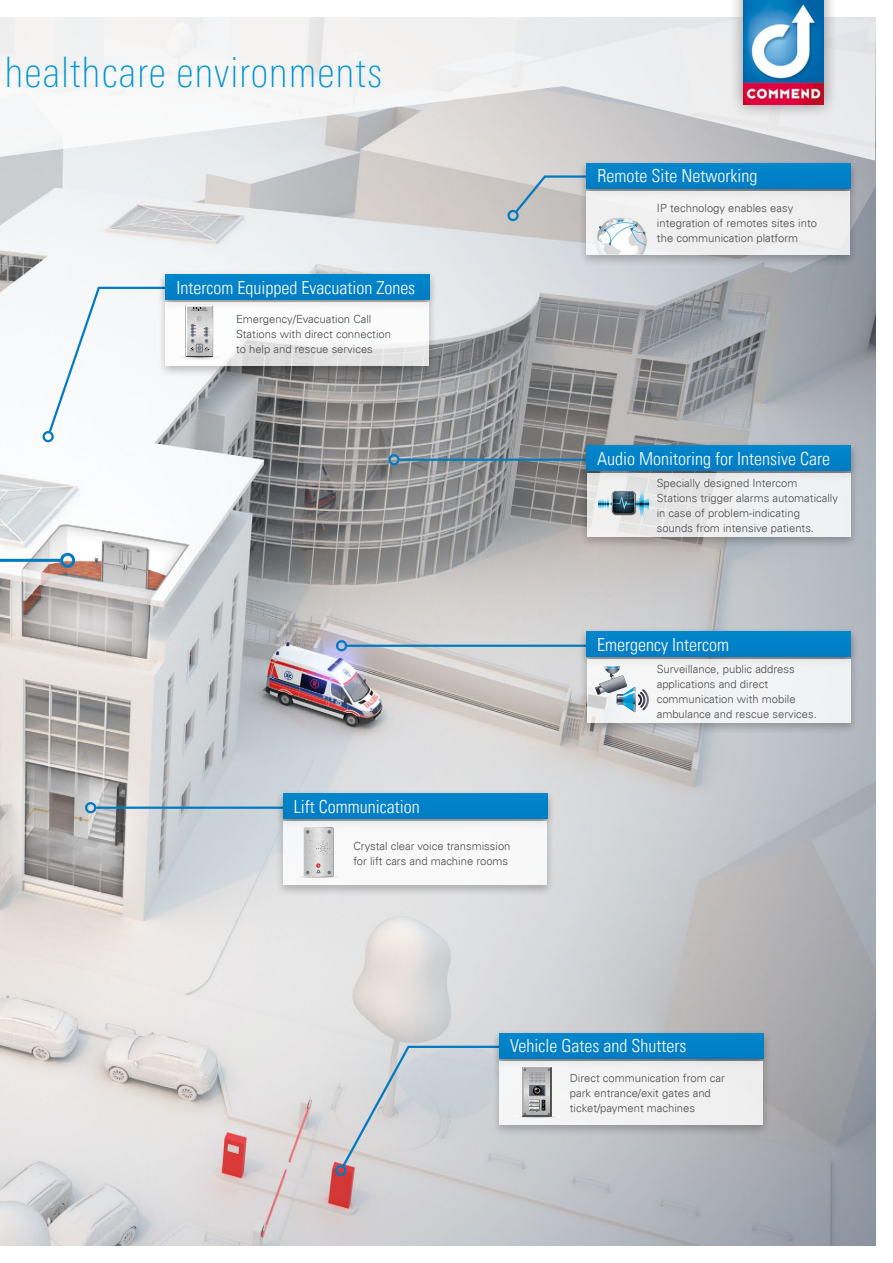
<style>
.page{position:relative;width:893px;height:1263px;background:#fff}
.page>*{position:absolute;margin:0;border:0;box-sizing:border-box;transform-origin:0 0}
.t1{font:100 condensed 42px "Univers Next Pro";letter-spacing:.015em;color:#0095d2}
.t2{font:18px "Univers Com 47 Light Cond";color:#fff}
.t3{font:300 11.25px/15px "Univers Com 45";color:#4b4b4d}
</style>
<div class="page">
<img style="left:0;top:267px;width:876px;height:979px">
<div style="left:335px;top:1165px;width:11px;height:11px;border:2px solid #007bc2;border-radius:50%"></div>
<hr style="left:0;top:559px;width:62px;height:3px;background:#007bc2">
<div style="left:60px;top:553px;width:15px;height:15px;border:3px solid #007bc2;border-radius:50%"></div>
<hr style="left:346px;top:645px;width:426px;height:2px;background:#007bc2">
<div style="left:336px;top:640px;width:11px;height:11px;border:2px solid #007bc2;border-radius:50%"></div>
<svg style="left:0;top:17px;width:876px;height:250px;fill:#ecedef"></svg>
<div style="left:729px;top:0;width:109px;height:119px;background:#000;opacity:.4"></div>
<img style="left:743px;top:0;width:81px;height:105px">
<div style="left:491px;top:1029px;width:281px;height:42px;background:#000;opacity:.4"></div>
<div style="left:500px;top:1033px;width:263px;height:25px;background:#0082c7"></div>
<div style="left:578px;top:159px;width:281px;height:42px;background:#000;opacity:.4"></div>
<div style="left:587px;top:163px;width:263px;height:25px;background:#0082c7"></div>
<div style="left:491px;top:1057px;width:281px;height:80px;background:#000;opacity:.3"></div>
<div style="left:500px;top:1061px;width:263px;height:63px;background:#f2f1f2"></div>
<div style="left:578px;top:187px;width:281px;height:80px;background:#000;opacity:.3"></div>
<div style="left:587px;top:191px;width:263px;height:63px;background:#f0eff0"></div>
<div style="left:579px;top:627px;width:280px;height:42px;background:#000;opacity:.4"></div>
<div style="left:587px;top:631px;width:263px;height:26px;background:#0081c7"></div>
<div style="left:579px;top:655px;width:280px;height:80px;background:#000;opacity:.3"></div>
<div style="left:587px;top:659px;width:263px;height:63px;background:#f2f3f4"></div>
<div style="left:43px;top:431px;width:11px;height:11px;border:2px solid #007bc2;border-radius:50%"></div>
<div style="left:157px;top:270px;width:281px;height:42px;background:#000;opacity:.4"></div>
<div style="left:166px;top:274px;width:263px;height:26px;background:#0082c7"></div>
<div style="left:157px;top:298px;width:281px;height:80px;background:#000;opacity:.3"></div>
<svg style="left:224px;top:302px;width:205px;height:64px"></svg>
<hr style="left:398px;top:459px;width:374px;height:2px;background:#007bc2">
<div style="left:388px;top:454px;width:12px;height:11px;border:2px solid #007bc2;border-radius:50%"></div>
<div style="left:579px;top:441px;width:280px;height:42px;background:#000;opacity:.4"></div>
<div style="left:587px;top:445px;width:263px;height:26px;background:#0081c7"></div>
<div style="left:579px;top:469px;width:280px;height:80px;background:#000;opacity:.3"></div>
<div style="left:587px;top:473px;width:263px;height:63px;background:linear-gradient(to right,#e8e7e6,#f0f2f4)"></div>
<hr style="left:95px;top:806px;width:373px;height:3px;background:#007bc2">
<div style="left:85px;top:802px;width:11px;height:11px;border:2px solid #007bc2;border-radius:50%"></div>
<div style="left:275px;top:789px;width:280px;height:42px;background:#000;opacity:.4"></div>
<div style="left:283px;top:793px;width:264px;height:26px;background:#0081c7"></div>
<div style="left:275px;top:817px;width:280px;height:80px;background:#000;opacity:.3"></div>
<div style="left:283px;top:821px;width:264px;height:63px;background:#f8f9f9"></div>
<svg style="left:301px;top:827px;width:36px;height:51px"></svg>
<svg style="left:340px;top:1044px;width:221px;height:126px;background:#c4ccd3"></svg>
<svg style="left:598px;top:489px;width:51px;height:30px"></svg>
<svg style="left:595px;top:666px;width:54px;height:46px"></svg>
<svg style="left:513px;top:174px;width:134px;height:80px"></svg>
<svg style="left:47px;top:286px;width:177px;height:149px"></svg>
<h1 class="t1" style="left:5px;top:48px;width:379px">healthcare environments</h1>
<h2 class="t2" style="left:176px;top:277px;width:240px">Intercom Equipped Evacuation Zones</h2>
<p class="t3" style="left:236px;top:312px;width:157px">Emergency/Evacuation Call<br>Stations with direct connection to help and rescue services</p>
<h2 class="t2" style="left:294px;top:796px;width:127px">Lift Communication</h2>
<p class="t3" style="left:353px;top:838px;width:159px">Crystal clear voice transmission for lift cars and machine rooms</p>
<h2 class="t2" style="left:597px;top:165px;width:161px">Remote Site Networking</h2>
<p class="t3" style="left:657px;top:200px;width:162px">IP technology enables easy integration of remotes sites into the communication platform</p>
<h2 class="t2" style="left:597px;top:448px;width:234px">Audio Monitoring for Intensive Care</h2>
<p class="t3" style="left:657px;top:475px;width:183px">Specially designed Intercom Stations trigger alarms automatically in case of problem-indicating sounds from intensive patients.</p>
<h2 class="t2" style="left:597px;top:634px;width:133px">Emergency Intercom</h2>
<p class="t3" style="left:657px;top:661px;width:162px">Surveillance, public address applications and direct communication with mobile ambulance and rescue services.</p>
<h2 class="t2" style="left:510px;top:1035px;width:178px">Vehicle Gates and Shutters</h2>
<p class="t3" style="left:570px;top:1070px;width:157px">Direct communication from car park entrance/exit gates and ticket/payment machines</p>
</div>
